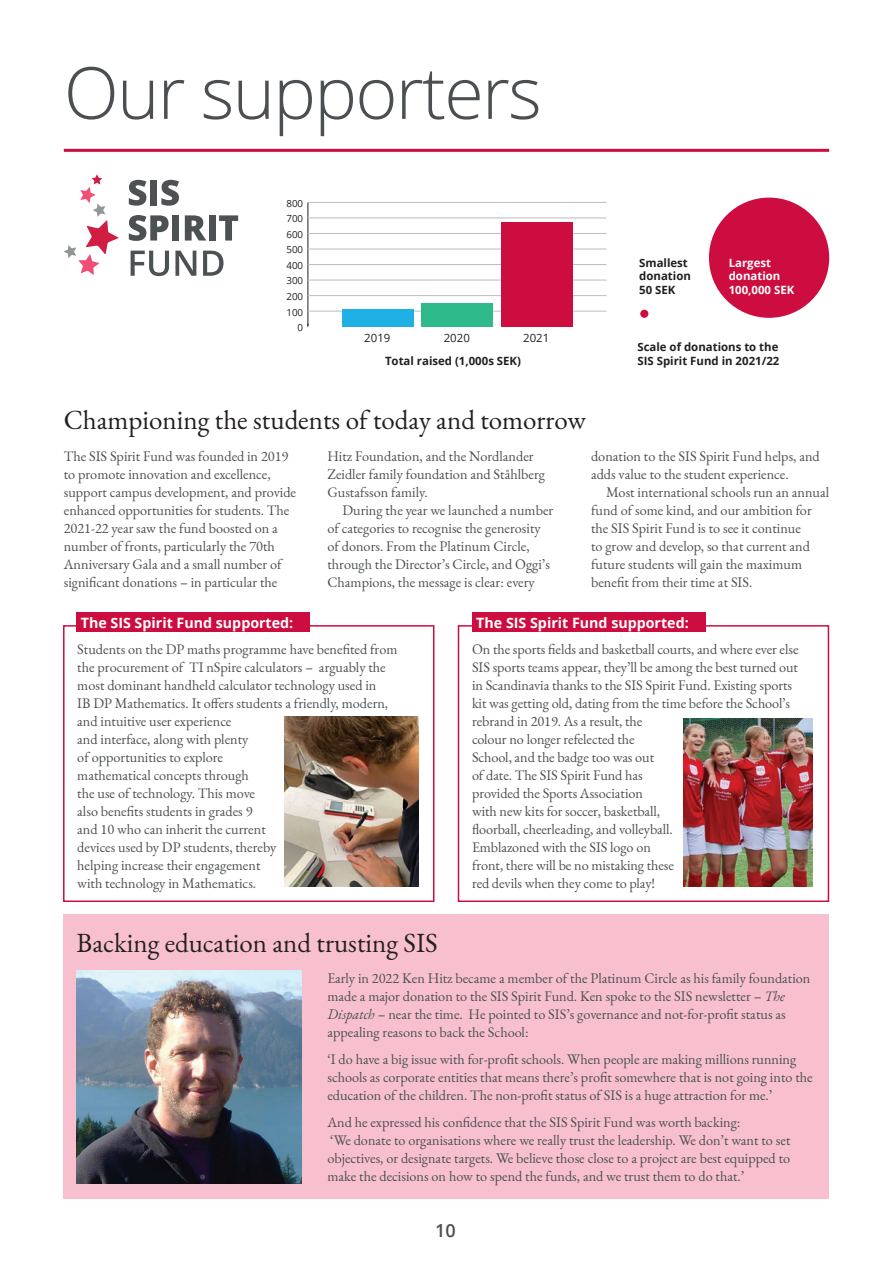
<style>
.page{position:relative;width:893px;height:1263px;background:#fff}
.page>*{position:absolute;margin:0;border:0;box-sizing:border-box;transform-origin:0 0}
.t1{font:300 72px "Open Sans";letter-spacing:-.025em;color:#4b4f52}
.t2{font:27px "EB Garamond";color:#231f20}
.t3{font:600 18px "Open Sans";color:#4b4f52}
.t4{font:14.25px/18px "EB Garamond";color:#4b4f52}
.t5{font:700 14.25px "Open Sans";color:#fff}
.t6{font:700 11.4px/13.6px "Open Sans";color:#231f20}
.t7{font:700 11.4px/13.6px "Open Sans";color:#fff}
.t8{font:11.4px "Open Sans";color:#231f20}
.t9{font:9.75px "Open Sans";color:#231f20}
.s1{font-style:italic}
</style>
<div class="page">
<hr style="left:64px;top:149px;width:765px;height:3px;background:#cd0d40">
<div style="left:64px;top:914px;width:765px;height:284px;background:#f8c0cf"></div>
<img style="left:77px;top:971px;width:225px;height:212px">
<hr style="left:307px;top:202px;width:1px;height:125px;background:#231f20">
<hr style="left:308px;top:311px;width:298px;height:1px;background:#bcbdc0">
<hr style="left:308px;top:295px;width:298px;height:1px;background:#bcbdc0">
<hr style="left:308px;top:280px;width:298px;height:1px;background:#bcbdc0">
<hr style="left:308px;top:264px;width:298px;height:1px;background:#bcbdc0">
<hr style="left:308px;top:249px;width:298px;height:1px;background:#bcbdc0">
<hr style="left:308px;top:233px;width:298px;height:1px;background:#bcbdc0">
<hr style="left:308px;top:217px;width:298px;height:1px;background:#bcbdc0">
<hr style="left:308px;top:202px;width:298px;height:1px;background:#bcbdc0">
<div style="left:501px;top:222px;width:72px;height:105px;background:#cd0d40"></div>
<div style="left:421px;top:303px;width:72px;height:24px;background:#2fba8c"></div>
<div style="left:342px;top:309px;width:71px;height:18px;background:#1fb0e6"></div>
<div style="left:640px;top:310px;width:8px;height:8px;background:#cd0d40;border-radius:50%"></div>
<div style="left:709px;top:198px;width:120px;height:120px;background:#cd0d40;border-radius:50%"></div>
<div style="left:63px;top:625px;width:371px;height:277px;border:2px solid #cd0d40"></div>
<svg style="left:129px;top:180px;width:17px;height:26px"></svg>
<div style="left:150px;top:180px;width:7px;height:25px;background:#4c5154"></div>
<svg style="left:161px;top:180px;width:18px;height:26px"></svg>
<svg style="left:129px;top:215px;width:40px;height:26px"></svg>
<div style="left:173px;top:215px;width:6px;height:26px;background:#4c5154"></div>
<svg style="left:185px;top:215px;width:21px;height:26px"></svg>
<div style="left:209px;top:215px;width:6px;height:26px;background:#4c5154"></div>
<svg style="left:219px;top:215px;width:19px;height:26px"></svg>
<svg style="left:131px;top:251px;width:38px;height:25px"></svg>
<svg style="left:175px;top:251px;width:21px;height:25px"></svg>
<svg style="left:203px;top:251px;width:20px;height:25px"></svg>
<svg style="left:64px;top:174px;width:55px;height:101px"></svg>
<div style="left:458px;top:625px;width:371px;height:277px;border:2px solid #cd0d40"></div>
<div style="left:77px;top:613px;width:233px;height:19px;background:#cd0d40"></div>
<div style="left:472px;top:613px;width:234px;height:19px;background:#cd0d40"></div>
<img style="left:285px;top:717px;width:134px;height:170px">
<img style="left:684px;top:719px;width:128px;height:168px">
<h1 class="t1" style="left:64px;top:43px;width:479px">Our supporters</h1>
<p class="t9" style="left:286px;top:197px;width:18px">800</p>
<p class="t9" style="left:286px;top:212px;width:18px">700</p>
<p class="t9" style="left:286px;top:228px;width:18px">600</p>
<p class="t9" style="left:286px;top:243px;width:18px">500</p>
<p class="t9" style="left:286px;top:259px;width:18px">400</p>
<p class="t9" style="left:286px;top:274px;width:18px">300</p>
<p class="t9" style="left:286px;top:290px;width:18px">200</p>
<p class="t9" style="left:286px;top:305px;width:18px">100</p>
<p class="t9" style="left:298px;top:321px;width:7px">0</p>
<p class="t8" style="left:364px;top:330px;width:28px">2019</p>
<p class="t8" style="left:444px;top:330px;width:28px">2020</p>
<p class="t8" style="left:523px;top:330px;width:28px">2021</p>
<p class="t6" style="left:385px;top:353px;width:138px">Total raised (1,000s SEK)</p>
<h2 class="t2" style="left:64px;top:402px;width:524px">Championing the students of today and tomorrow</h2>
<p class="t6" style="left:639px;top:255px;width:53px">Smallest donation<br>50 SEK</p>
<p class="t7" style="left:729px;top:255px;width:67px">Largest donation<br>100,000 SEK</p>
<p class="t6" style="left:637px;top:340px;width:144px">Scale of donations to the<br>SIS Spirit Fund in 2021/22</p>
<p class="t4" style="left:64px;top:447px;width:234px">The SIS Spirit Fund was founded in 2019 to promote innovation and excellence, support campus development, and provide enhanced opportunities for students. The 2021-22 year saw the fund boosted on a number of fronts, particularly the 70th Anniversary Gala and a small number of significant donations – in particular the</p>
<p class="t4" style="left:327px;top:447px;width:219px">Hitz Foundation, and the Nordlander<br>Zeidler family foundation and Ståhlberg<br>Gustafsson family.</p>
<p class="t4" style="left:327px;top:501px;width:227px;text-indent:15px">During the year we launched a number of categories to recognise the generosity of donors. From the Platinum Circle, through the Director’s Circle, and Oggi’s Champions, the message is clear: every</p>
<p class="t4" style="left:591px;top:447px;width:230px">donation to the SIS Spirit Fund helps, and adds value to the student experience.</p>
<p class="t4" style="left:591px;top:483px;width:240px;text-indent:15px">Most international schools run an annual fund of some kind, and our ambition for the SIS Spirit Fund is to see it continue<br>to grow and develop, so that current and future students will gain the maximum benefit from their time at SIS.</p>
<p class="t5" style="left:81px;top:612px;width:214px">The SIS Spirit Fund supported:</p>
<p class="t5" style="left:476px;top:612px;width:214px">The SIS Spirit Fund supported:</p>
<p class="t4" style="left:77px;top:640px;width:322px">Students on the DP maths programme have benefited from the procurement of TI nSpire calculators – arguably the most dominant handheld calculator technology used in<br>IB DP Mathematics. It offers students a friendly, modern, and intuitive user experience<br>and interface, along with plenty<br>of opportunities to explore<br>mathematical concepts through<br>the use of technology. This move<br>also benefits students in grades 9<br>and 10 who can inherit the current<br>devices used by DP students, thereby<br>helping increase their engagement<br>with technology in Mathematics.</p>
<h2 class="t2" style="left:77px;top:925px;width:363px">Backing education and trusting SIS</h2>
<p class="t4" style="left:472px;top:640px;width:328px">On the sports fields and basketball courts, and where ever else SIS sports teams appear, they’ll be among the best turned out in Scandinavia thanks to the SIS Spirit Fund. Existing sports kit was getting old, dating from the time before the School’s rebrand in 2019. As a result, the<br>colour no longer refelected the<br>School, and the badge too was out<br>of date. The SIS Spirit Fund has<br>provided the Sports Association<br>with new kits for soccer, basketball,<br>floorball, cheerleading, and volleyball.<br>Emblazoned with the SIS logo on<br>front, there will be no mistaking these<br>red devils when they come to play!</p>
<p class="t4" style="left:327px;top:969px;width:485px">Early in 2022 Ken Hitz became a member of the Platinum Circle as his family foundation made a major donation to the SIS Spirit Fund. Ken spoke to the SIS newsletter – <span class="s1">The Dispatch</span> – near the time. He pointed to SIS’s governance and not-for-profit status as appealing reasons to back the School:</p>
<p class="t4" style="left:327px;top:1050px;width:487px">‘I do have a big issue with for-profit schools. When people are making millions running schools as corporate entities that means there’s profit somewhere that is not going into the education of the children. The non-profit status of SIS is a huge attraction for me.’</p>
<p class="t4" style="left:327px;top:1113px;width:465px">And he expressed his confidence that the SIS Spirit Fund was worth backing:<br>‘We donate to organisations where we really trust the leadership. We don’t want to set objectives, or designate targets. We believe those close to a project are best equipped to make the decisions on how to spend the funds, and we trust them to do that.’</p>
<p class="t3" style="left:435px;top:1218px;width:22px">10</p>
</div>
